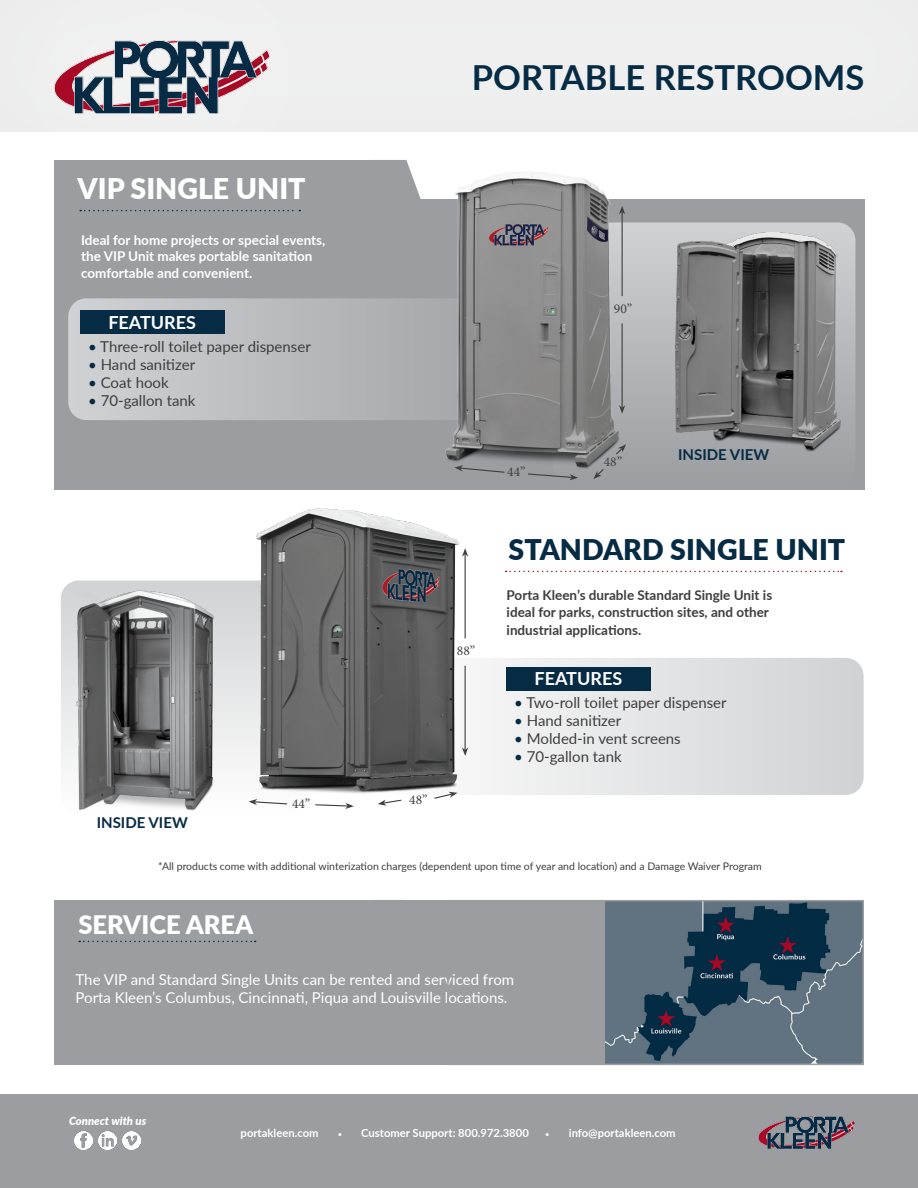
<style>
.page{position:relative;width:918px;height:1188px;background:#fff}
.page>*{position:absolute;margin:0;border:0;box-sizing:border-box;transform-origin:0 0}
.t1{font:700 34.5px "Lato";color:#062b44}
.t2{font:900 28.5px "Lato";color:#062b44}
.t3{font:900 28.5px "Lato";color:#fff}
.t4{font:900 25.5px "Lato";color:#fff}
.t5{font:700 18px "Lato";color:#fff}
.t6{font:15px "Lato";color:#3e3e3f}
.t7{font:15px/18px "Lato";color:#fff}
.t8{font:700 15px "Lato";color:#062b44}
.t9{font:700 13.5px/16.2px "Lato";color:#3e3e3f}
.t10{font:700 13.5px/16.2px "Lato";color:#fff}
.t11{font:13.5px "Minion Pro";color:#3e3e3f}
.t12{font:700 11.25px "Lato";color:#fff}
.t13{font:italic 900 11.25px "Lato";color:#fff}
.t14{font:10.5px "Lato";color:#3e3e3f}
.s1{color:#062b44}
.s2{font-family:"Minion Pro";font-weight:400}
</style>
<div class="page">
<div style="left:0;top:0;width:918px;height:134px;background:#eeefef"></div>
<div style="left:0;top:0;width:375px;height:232px;background:#fff;opacity:.75"></div>
<img style="left:55px;top:40px;width:215px;height:73px">
<div style="left:0;top:1094px;width:918px;height:94px;background:#9b9da1"></div>
<img style="left:75px;top:1131px;width:18px;height:18px">
<img style="left:99px;top:1131px;width:18px;height:18px">
<img style="left:123px;top:1131px;width:18px;height:18px">
<img style="left:758px;top:1116px;width:96px;height:32px">
<svg style="left:506px;top:571px;width:336px;height:1px"></svg>
<svg style="left:374px;top:658px;width:490px;height:137px;fill:#e2e3e4"></svg>
<div style="left:506px;top:667px;width:144px;height:23px;background:#062b44"></div>
<div style="left:61px;top:580px;width:245px;height:234px;background:linear-gradient(to bottom,#d0d1d3,#fefefe);border-radius:18px"></div>
<img style="left:61px;top:588px;width:152px;height:223px">
<div style="left:54px;top:200px;width:810px;height:290px;background:#9b9da1"></div>
<svg style="left:400px;top:160px;width:21px;height:40px"></svg>
<div style="left:54px;top:160px;width:346px;height:41px;background:#9b9da1"></div>
<div style="left:553px;top:222px;width:302px;height:264px;background:linear-gradient(to bottom,#cfd0d2,#9b9da1);border-radius:18px"></div>
<svg style="left:80px;top:210px;width:220px;height:1px"></svg>
<svg style="left:68px;top:298px;width:490px;height:122px;background:#babcbf"></svg>
<div style="left:80px;top:310px;width:144px;height:24px;background:#062b44"></div>
<img style="left:445px;top:172px;width:175px;height:297px">
<img style="left:675px;top:232px;width:166px;height:220px">
<svg style="left:528px;top:473px;width:50px;height:7px"></svg>
<svg style="left:454px;top:465px;width:52px;height:8px"></svg>
<svg style="left:615px;top:444px;width:11px;height:12px"></svg>
<svg style="left:593px;top:468px;width:12px;height:11px"></svg>
<hr style="left:622px;top:323px;width:1px;height:85px;background:#3e3e3f">
<svg style="left:619px;top:405px;width:6px;height:9px"></svg>
<hr style="left:622px;top:212px;width:1px;height:84px;background:#3e3e3f">
<svg style="left:619px;top:206px;width:6px;height:8px"></svg>
<img style="left:256px;top:508px;width:202px;height:286px">
<svg style="left:315px;top:803px;width:39px;height:6px"></svg>
<svg style="left:249px;top:799px;width:39px;height:6px"></svg>
<svg style="left:433px;top:792px;width:25px;height:7px"></svg>
<svg style="left:378px;top:799px;width:24px;height:7px"></svg>
<hr style="left:465px;top:666px;width:1px;height:84px;background:#3e3e3f">
<svg style="left:462px;top:747px;width:6px;height:9px"></svg>
<hr style="left:465px;top:554px;width:1px;height:84px;background:#3e3e3f">
<svg style="left:462px;top:548px;width:6px;height:9px"></svg>
<div style="left:54px;top:940px;width:806px;height:125px;background:#9b9da1"></div>
<div style="left:54px;top:900px;width:590px;height:41px;background:#9b9da1"></div>
<svg style="left:79px;top:941px;width:177px;height:1px"></svg>
<img style="left:606px;top:903px;width:255px;height:159px">
<div style="left:447px;top:900px;width:417px;height:165px;border:2px solid #9b9da1"></div>
<p class="t1" style="left:472px;top:52px;width:394px">PORTABLE RESTROOMS</p>
<p class="t3" style="left:78px;top:168px;width:229px">VIP SINGLE UNIT</p>
<p class="t10" style="left:81px;top:232px;width:246px">Ideal for home projects or special events, the VIP Unit makes portable sanitation comfortable and convenient.</p>
<p class="t5" style="left:108px;top:309px;width:89px">FEATURES</p>
<p class="t6" style="left:88px;top:335px;width:224px"><span class="s1">•</span> Three-roll toilet paper dispenser</p>
<p class="t6" style="left:88px;top:353px;width:109px"><span class="s1">•</span> Hand sanitizer</p>
<p class="t6" style="left:88px;top:371px;width:82px"><span class="s1">•</span> Coat hook</p>
<p class="t6" style="left:88px;top:389px;width:109px"><span class="s1">•</span> 70-gallon tank</p>
<p class="t8" style="left:97px;top:811px;width:93px">INSIDE VIEW</p>
<p class="t11" style="left:457px;top:642px;width:20px">88”</p>
<p class="t11" style="left:292px;top:795px;width:20px">44”</p>
<p class="t11" style="left:409px;top:790px;width:20px">48”</p>
<p class="t11" style="left:507px;top:463px;width:20px">44”</p>
<p class="t11" style="left:614px;top:300px;width:20px">90”</p>
<p class="t11" style="left:604px;top:453px;width:20px">48”</p>
<p class="t8" style="left:678px;top:444px;width:93px">INSIDE VIEW</p>
<p class="t2" style="left:509px;top:528px;width:338px">STANDARD SINGLE UNIT</p>
<p class="t9" style="left:507px;top:587px;width:267px">Porta Kleen’s durable Standard Single Unit is ideal for parks, construction sites, and other</p>
<p class="t9" style="left:507px;top:621px;width:136px">industrial applications.</p>
<p class="t5" style="left:535px;top:665px;width:89px">FEATURES</p>
<p class="t6" style="left:514px;top:692px;width:214px"><span class="s1">•</span> Two-roll toilet paper dispenser</p>
<p class="t6" style="left:514px;top:710px;width:109px"><span class="s1">•</span> Hand sanitizer</p>
<p class="t6" style="left:514px;top:728px;width:168px"><span class="s1">•</span> Molded-in vent screens</p>
<p class="t6" style="left:514px;top:746px;width:109px"><span class="s1">•</span> 70-gallon tank</p>
<p class="t14" style="left:158px;top:858px;width:605px">*All products come with additional winterization charges (dependent upon time of year and location) and a Damage Waiver Program</p>
<p class="t4" style="left:79px;top:912px;width:176px">SERVICE AREA</p>
<p class="t7" style="left:76px;top:970px;width:440px">The VIP and Standard Single Units can be rented and serviced from<br>Porta Kleen’s Columbus, Cincinnati, Piqua and Louisville locations.</p>
<p class="t13" style="left:69px;top:1112px;width:79px">Connect with us</p>
<p class="t12" style="left:241px;top:1125px;width:79px">portakleen.com</p>
<p class="t12" style="left:338px;top:1125px;width:193px"><span class="s2">•</span> Customer Support: 800.972.3800</p>
<p class="t12" style="left:545px;top:1125px;width:132px"><span class="s2">•</span> info@portakleen.com</p>
</div>
